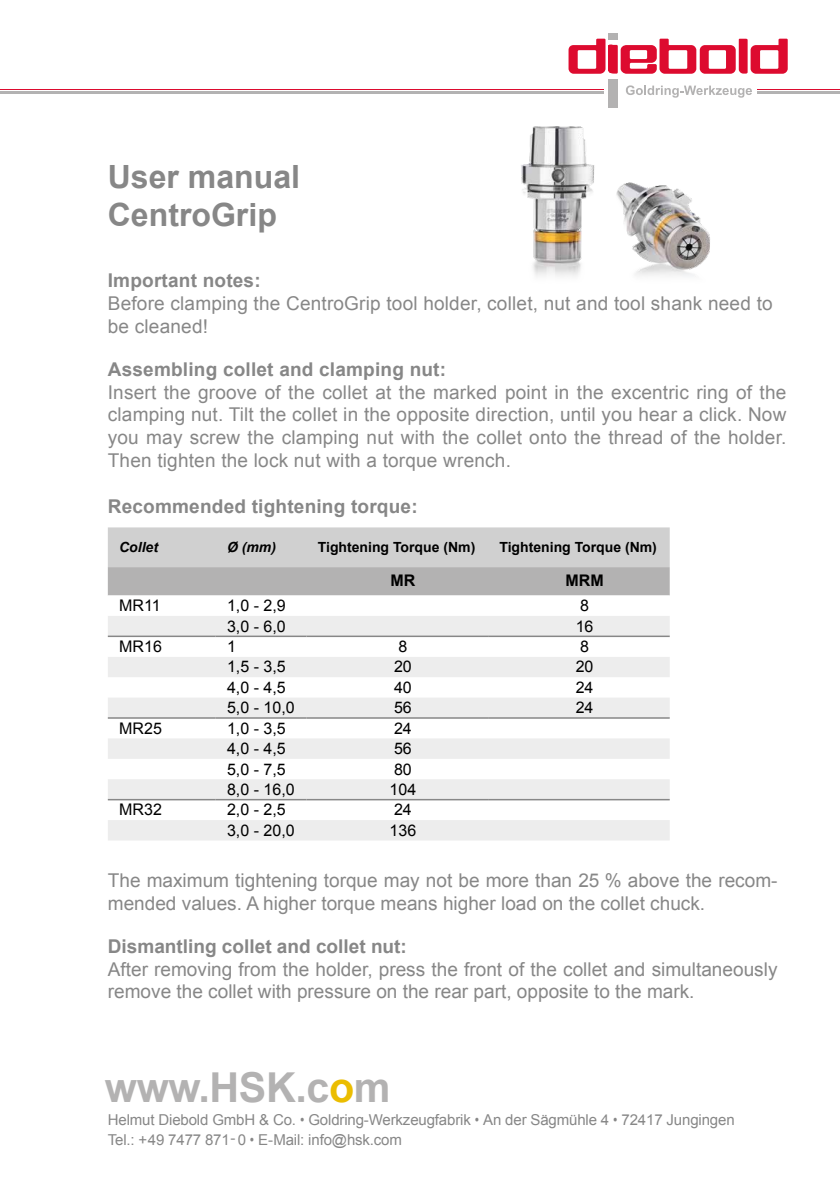
<style>
.page{position:relative;width:840px;height:1191px;background:#fff}
.page>*{position:absolute;margin:0;border:0;box-sizing:border-box;transform-origin:0 0}
.t1{font:700 41.2px "Arial";letter-spacing:-.01em;color:#b3b2b2}
.t2{font:700 32px/38.4px "Arial";color:#878787}
.t3{font:19px/22.8px "Arial";color:#878787}
.t4{font:700 19px "Arial";letter-spacing:.01em;color:#878787}
.t5{font:16px "Arial";color:#000}
.t6{font:700 16px "Arial";color:#000}
.t7{font:15px/19.2px "Arial";letter-spacing:-.01em;color:#878787}
.t8{font:700 14px "Arial";color:#000}
.t9{font:italic 700 14px "Arial";color:#000}
.s1{color:#ebbd00}
.s2{font-family:"Arial Narrow"}
</style>
<div class="page">
<hr style="left:0;top:92px;width:839px;height:2px;background:#b3b2b2">
<hr style="left:0;top:89px;width:839px;height:1px;background:#dd0b2f">
<div style="left:604px;top:23px;width:152px;height:96px;background:#fff"></div>
<div style="left:608px;top:79px;width:9px;height:29px;background:#b3b2b2"></div>
<div style="left:608px;top:33px;width:9px;height:7px;background:#b3b2b2"></div>
<svg style="left:568px;top:39px;width:219px;height:35px"></svg>
<svg style="left:626px;top:85px;width:125px;height:13px"></svg>
<img style="left:521px;top:126px;width:189px;height:150px">
<svg style="left:108px;top:527px;width:561px;height:68px;background:#c4c4c4"></svg>
<svg style="left:108px;top:595px;width:561px;height:1px"></svg>
<svg style="left:108px;top:616px;width:561px;height:224px;fill:#ededed"></svg>
<svg style="left:108px;top:637px;width:561px;height:20px"></svg>
<hr style="left:108px;top:717px;width:107px;height:1px;background:#878787">
<hr style="left:215px;top:717px;width:91px;height:1px;background:#878787">
<hr style="left:306px;top:717px;width:182px;height:1px;background:#878787">
<hr style="left:488px;top:717px;width:181px;height:1px;background:#878787">
<hr style="left:108px;top:635px;width:107px;height:2px;background:#878787">
<hr style="left:215px;top:635px;width:91px;height:2px;background:#878787">
<hr style="left:306px;top:635px;width:182px;height:2px;background:#878787">
<hr style="left:488px;top:635px;width:181px;height:2px;background:#878787">
<hr style="left:108px;top:799px;width:107px;height:1px;background:#878787">
<hr style="left:215px;top:799px;width:91px;height:1px;background:#878787">
<hr style="left:306px;top:799px;width:182px;height:1px;background:#878787">
<hr style="left:488px;top:799px;width:181px;height:1px;background:#878787">
<h2 class="t2" style="left:108px;top:158px;width:194px">User manual<br>CentroGrip</h2>
<p class="t4" style="left:108px;top:268px;width:154px">Important notes:</p>
<p class="t3" style="left:108px;top:292px;width:666px">Before clamping the CentroGrip tool holder, collet, nut and tool shank need to be cleaned!</p>
<p class="t4" style="left:108px;top:356px;width:339px">Assembling collet and clamping nut:</p>
<p class="t3" style="left:108px;top:381px;width:679px;text-align:justify">Insert the groove of the collet at the marked point in the excentric ring of the clamping nut. Tilt the collet in the opposite direction, until you hear a click. Now you may screw the clamping nut with the collet onto the thread of the holder.<br>Then tighten the lock nut with a torque wrench.</p>
<p class="t4" style="left:108px;top:493px;width:311px">Recommended tightening torque:</p>
<p class="t9" style="left:119px;top:537px;width:40px">Collet</p>
<p class="t9" style="left:227px;top:537px;width:51px">Ø (mm)</p>
<p class="t8" style="left:317px;top:537px;width:159px">Tightening Torque (Nm)</p>
<p class="t8" style="left:499px;top:537px;width:159px">Tightening Torque (Nm)</p>
<p class="t6" style="left:390px;top:569px;width:26px">MR</p>
<p class="t6" style="left:565px;top:569px;width:40px">MRM</p>
<p class="t5" style="left:119px;top:595px;width:43px">MR11</p>
<p class="t5" style="left:227px;top:595px;width:60px">1,0 - 2,9</p>
<p class="t5" style="left:579px;top:595px;width:10px">8</p>
<p class="t5" style="left:227px;top:615px;width:60px">3,0 - 6,0</p>
<p class="t5" style="left:575px;top:615px;width:19px">16</p>
<p class="t5" style="left:119px;top:636px;width:44px">MR16</p>
<p class="t5" style="left:227px;top:636px;width:10px">1</p>
<p class="t5" style="left:398px;top:636px;width:10px">8</p>
<p class="t5" style="left:579px;top:636px;width:10px">8</p>
<p class="t5" style="left:227px;top:656px;width:60px">1,5 - 3,5</p>
<p class="t5" style="left:394px;top:656px;width:19px">20</p>
<p class="t5" style="left:575px;top:656px;width:19px">20</p>
<p class="t5" style="left:227px;top:676px;width:60px">4,0 - 4,5</p>
<p class="t5" style="left:394px;top:676px;width:19px">40</p>
<p class="t5" style="left:575px;top:676px;width:19px">24</p>
<p class="t5" style="left:227px;top:697px;width:69px">5,0 - 10,0</p>
<p class="t5" style="left:394px;top:697px;width:19px">56</p>
<p class="t5" style="left:575px;top:697px;width:19px">24</p>
<p class="t5" style="left:119px;top:717px;width:44px">MR25</p>
<p class="t5" style="left:227px;top:717px;width:60px">1,0 - 3,5</p>
<p class="t5" style="left:394px;top:717px;width:19px">24</p>
<p class="t5" style="left:227px;top:738px;width:60px">4,0 - 4,5</p>
<p class="t5" style="left:394px;top:738px;width:19px">56</p>
<p class="t5" style="left:227px;top:758px;width:60px">5,0 - 7,5</p>
<p class="t5" style="left:394px;top:758px;width:19px">80</p>
<p class="t5" style="left:227px;top:779px;width:69px">8,0 - 16,0</p>
<p class="t5" style="left:389px;top:779px;width:28px">104</p>
<p class="t5" style="left:119px;top:799px;width:44px">MR32</p>
<p class="t5" style="left:227px;top:799px;width:60px">2,0 - 2,5</p>
<p class="t5" style="left:394px;top:799px;width:19px">24</p>
<p class="t5" style="left:227px;top:819px;width:69px">3,0 - 20,0</p>
<p class="t5" style="left:389px;top:819px;width:28px">136</p>
<p class="t3" style="left:108px;top:869px;width:670px">The maximum tightening torque may not be more than 25 % above the recom&shy;mended values. A higher torque means higher load on the collet chuck.</p>
<p class="t4" style="left:108px;top:933px;width:300px">Dismantling collet and collet nut:</p>
<p class="t3" style="left:108px;top:957px;width:670px">After removing from the holder, press the front of the collet and simultaneously remove the collet with pressure on the rear part, opposite to the mark.</p>
<h1 class="t1" style="left:105px;top:1060px;width:287px">www.HSK.c<span class="s1">o</span>m</h1>
<p class="t7" style="left:108px;top:1110px;width:628px">Helmut Diebold GmbH &amp; Co. <span class="s2">•</span> Goldring-Werkzeugfabrik <span class="s2">•</span> An der Sägmühle 4 <span class="s2">•</span> 72417 Jungingen<br>Tel.: +49 7477 871- 0 <span class="s2">•</span> E-Mail: info@hsk.com</p>
</div>
